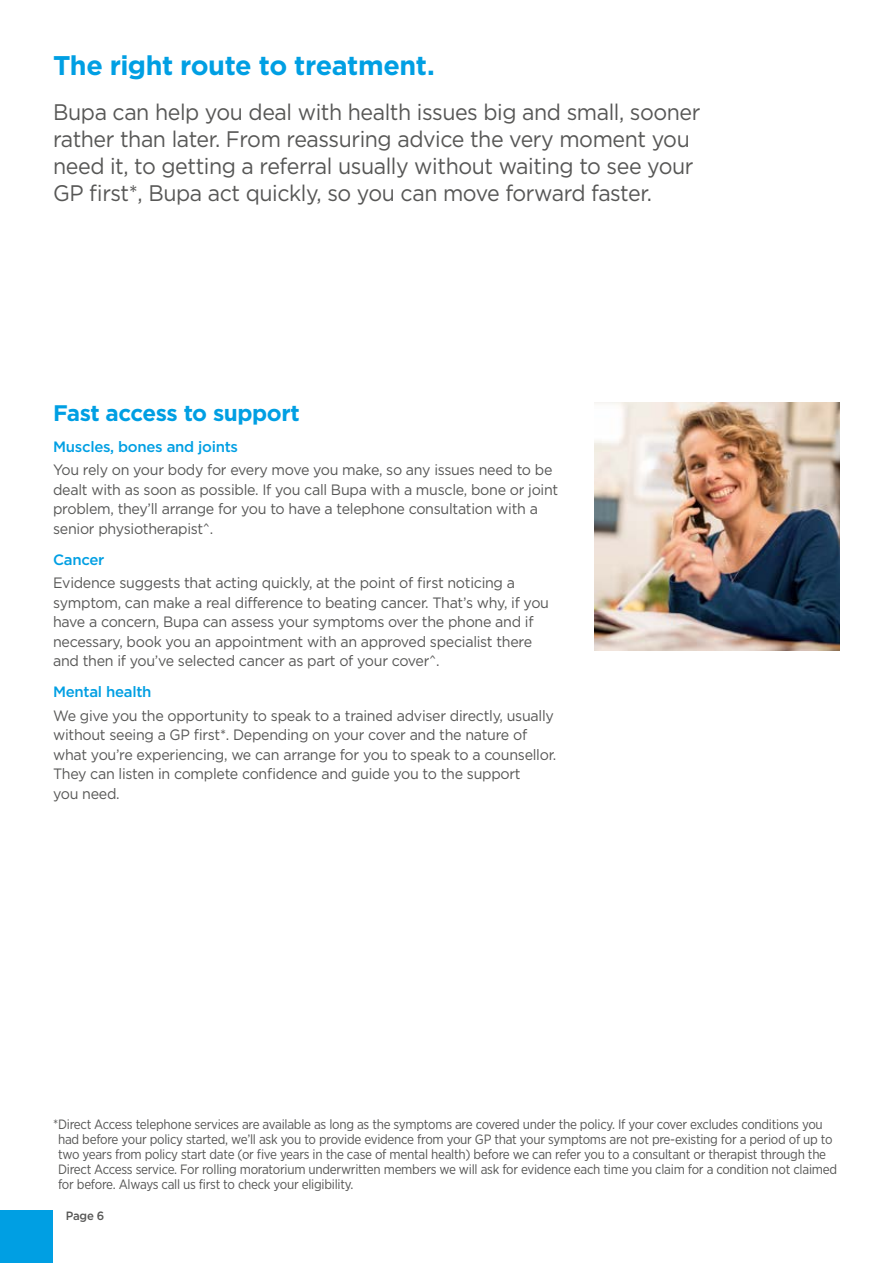
<style>
.page{position:relative;width:893px;height:1263px;background:#fff}
.page>*{position:absolute;margin:0;border:0;box-sizing:border-box;transform-origin:0 0}
.t1{font:700 27px "Gotham";letter-spacing:-.02em;color:#009fe3}
.t2{font:22.5px/27px "Gotham";letter-spacing:-.02em;color:#575756;scale:.95 1}
.t3{font:700 22.5px "Gotham";letter-spacing:-.02em;color:#009fe3}
.t4{font:15px/19.5px "Gotham";letter-spacing:-.02em;color:#575756;scale:.95 1}
.t5{font:500 15px "Gotham";letter-spacing:-.02em;color:#009fe3}
.t6{font:13.5px/15px "Gotham Narrow";letter-spacing:-.02em;color:#575756}
.t7{font:500 12px "Gotham";color:#575756;scale:.95 1}
</style>
<div class="page">
<div style="left:0;top:1210px;width:53px;height:53px;background:#009fe3"></div>
<img style="left:595px;top:402px;width:245px;height:248px">
<h1 class="t1" style="left:53px;top:50px;width:383px">The right route to treatment.</h1>
<p class="t2" style="left:53px;top:98px;width:683px">Bupa can help you deal with health issues big and small, sooner rather than later. From reassuring advice the very moment you need it, to getting a referral usually without waiting to see your GP first*, Bupa act quickly, so you can move forward faster.</p>
<h2 class="t3" style="left:53px;top:400px;width:248px">Fast access to support</h2>
<p class="t5" style="left:53px;top:438px;width:186px">Muscles, bones and joints</p>
<p class="t4" style="left:53px;top:460px;width:533px">You rely on your body for every move you make, so any issues need to be dealt with as soon as possible. If you call Bupa with a muscle, bone or joint problem, they’ll arrange for you to have a telephone consultation with a senior physiotherapist^.</p>
<p class="t5" style="left:53px;top:551px;width:53px">Cancer</p>
<p class="t4" style="left:53px;top:573px;width:523px">Evidence suggests that acting quickly, at the point of first noticing a symptom, can make a real difference to beating cancer. That’s why, if you have a concern, Bupa can assess your symptoms over the phone and if necessary, book you an appointment with an approved specialist there and then if you’ve selected cancer as part of your cover^.</p>
<p class="t5" style="left:53px;top:683px;width:100px">Mental health</p>
<p class="t4" style="left:53px;top:705px;width:531px">We give you the opportunity to speak to a trained adviser directly, usually without seeing a GP first*. Depending on your cover and the nature of what you’re experiencing, we can arrange for you to speak to a counsellor.<br>They can listen in complete confidence and guide you to the support<br>you need.</p>
<p class="t6" style="left:58px;top:1116px;width:781px;text-indent:-5px">*Direct Access telephone services are available as long as the symptoms are covered under the policy. If your cover excludes conditions you had before your policy started, we’ll ask you to provide evidence from your GP that your symptoms are not pre-existing for a period of up to two years from policy start date (or five years in the case of mental health) before we can refer you to a consultant or therapist through the Direct Access service. For rolling moratorium underwritten members we will ask for evidence each time you claim for a condition not claimed for before. Always call us first to check your eligibility.</p>
<p class="t7" style="left:66px;top:1209px;width:42px">Page 6</p>
</div>
